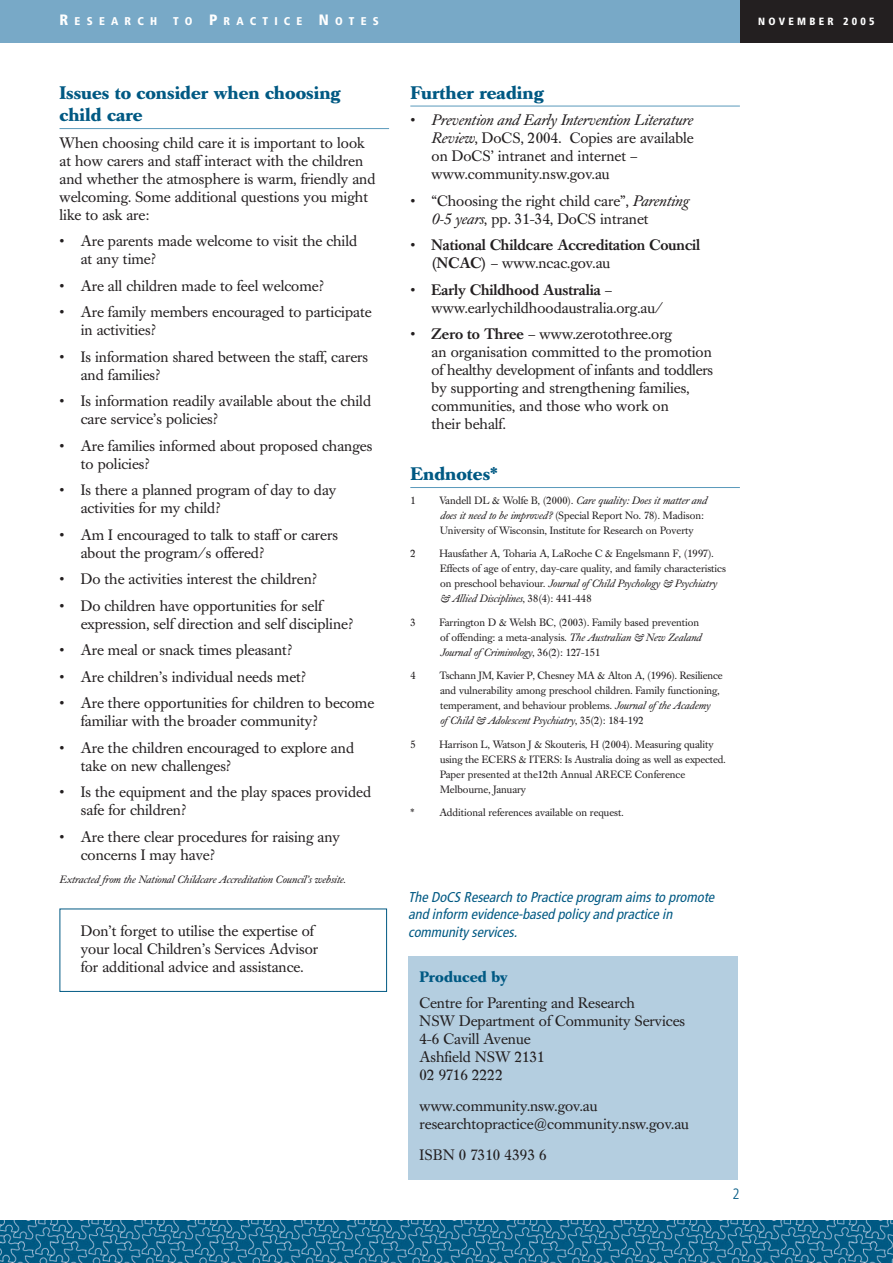
<style>
.page{position:relative;width:893px;height:1263px;background:#fff}
.page>*{position:absolute;margin:0;border:0;box-sizing:border-box;transform-origin:0 0}
.t1{font:700 18px/22.5px "Caslon Book BE";color:#005983}
.t2{font:15px/18px "Caslon Book BE";color:#231f20}
.t3{font:500 15px/18px "Caslon Book BE";color:#231f20}
.t4{font:15px "Caslon Book BE";letter-spacing:.02em;color:#231f20}
.t5{font:700 15px "Caslon Book BE";color:#005983}
.t6{font:300 condensed 15px "Frutiger";color:#005983}
.t7{font:italic condensed 14.25px/17.1px "Frutiger";color:#005983}
.t8{font:900 condensed 11.25px "Frutiger";letter-spacing:.555em;color:#fff}
.t9{font:10.5px/15px "Caslon Book BE";color:#231f20}
.t10{font:italic 10.5px "Caslon Book BE";color:#231f20}
.t11{font:900 condensed 10.5px "Frutiger";letter-spacing:.31em;color:#fff}
.s1{font-size:15px}
.s2{font-style:italic}
.s3{font-weight:400}
.s4{font-weight:500}
</style>
<div class="page">
<div style="left:740px;top:0;width:153px;height:43px;background:#231f20"></div>
<div style="left:0;top:0;width:740px;height:43px;background:#78a9c7"></div>
<hr style="left:60px;top:128px;width:329px;height:1px;background:#5a99bb">
<hr style="left:410px;top:106px;width:330px;height:1px;background:#5a99bb">
<hr style="left:410px;top:487px;width:330px;height:1px;background:#5a99bb">
<img style="left:0;top:1220px;width:893px;height:43px">
<div style="left:60px;top:908px;width:327px;height:84px;border:1px solid #005983"></div>
<div style="left:408px;top:956px;width:329px;height:223px;background:#b4cee0"></div>
<p class="t8" style="left:60px;top:17px;width:99px"><span class="s1">R</span>ESEARCH</p>
<p class="t8" style="left:173px;top:17px;width:207px">TO <span class="s1">P</span>RACTICE <span class="s1">N</span>OTES</p>
<p class="t1" style="left:60px;top:83px;width:283px">Issues to consider when choosing child care</p>
<p class="t2" style="left:60px;top:135px;width:317px">When choosing child care it is important to look at how carers and staff interact with the children and whether the atmosphere is warm, friendly and welcoming. Some additional questions you might like to ask are:</p>
<p class="t2" style="left:81px;top:234px;width:278px;text-indent:-21px">• Are parents made welcome to visit the child at any time?</p>
<p class="t2" style="left:60px;top:278px;width:266px">• Are all children made to feel welcome?</p>
<p class="t2" style="left:81px;top:305px;width:292px;text-indent:-21px">• Are family members encouraged to participate in activities?</p>
<p class="t2" style="left:81px;top:349px;width:289px;text-indent:-21px">• Is information shared between the staff, carers and families?</p>
<p class="t2" style="left:81px;top:394px;width:292px;text-indent:-21px">• Is information readily available about the child care service’s policies?</p>
<p class="t2" style="left:81px;top:438px;width:293px;text-indent:-21px">• Are families informed about proposed changes to policies?</p>
<p class="t2" style="left:81px;top:483px;width:257px;text-indent:-21px">• Is there a planned program of day to day activities for my child?</p>
<p class="t2" style="left:81px;top:527px;width:259px;text-indent:-21px">• Am I encouraged to talk to staff or carers about the program/s offered?</p>
<p class="t2" style="left:60px;top:572px;width:259px">• Do the activities interest the children?</p>
<p class="t2" style="left:81px;top:598px;width:274px;text-indent:-21px">• Do children have opportunities for self expression, self direction and self discipline?</p>
<p class="t2" style="left:60px;top:643px;width:234px">• Are meal or snack times pleasant?</p>
<p class="t2" style="left:60px;top:669px;width:248px">• Are children’s individual needs met?</p>
<p class="t2" style="left:81px;top:696px;width:295px;text-indent:-21px">• Are there opportunities for children to become familiar with the broader community?</p>
<p class="t2" style="left:81px;top:740px;width:275px;text-indent:-21px">• Are the children encouraged to explore and take on new challenges?</p>
<p class="t2" style="left:81px;top:785px;width:292px;text-indent:-21px">• Is the equipment and the play spaces provided safe for children?</p>
<p class="t2" style="left:81px;top:829px;width:261px;text-indent:-21px">• Are there clear procedures for raising any concerns I may have?</p>
<p class="t10" style="left:60px;top:876px;width:288px">Extracted from the National Childcare Accreditation Council’s website.</p>
<p class="t2" style="left:81px;top:924px;width:239px">Don’t forget to utilise the expertise of your local Children’s Services Advisor for additional advice and assistance.</p>
<p class="t1" style="left:410px;top:83px;width:135px">Further reading</p>
<p class="t2" style="left:432px;top:113px;width:264px;text-indent:-21px">• <span class="s2">Prevention and Early Intervention Literature Review</span>, DoCS, 2004. Copies are available on DoCS’ intranet and internet – www.community.nsw.gov.au</p>
<p class="t2" style="left:432px;top:193px;width:258px;text-indent:-21px">• “Choosing the right child care”, <span class="s2">Parenting<br>0-5 years</span>, pp. 31-34, DoCS intranet</p>
<p class="t3" style="left:432px;top:238px;width:270px;text-indent:-21px"><span class="s3">•</span> National Childcare Accreditation Council (NCAC) <span class="s3">– www.ncac.gov.au</span></p>
<p class="t2" style="left:432px;top:282px;width:233px;text-indent:-21px">• <span class="s4">Early Childhood Australia</span> – www.earlychildhoodaustralia.org.au/</p>
<p class="t2" style="left:432px;top:327px;width:283px;text-indent:-21px">• <span class="s4">Zero to Three</span> – www.zerotothree.org<br>an organisation committed to the promotion of healthy development of infants and toddlers by supporting and strengthening families, communities, and those who work on<br>their behalf.</p>
<p class="t1" style="left:410px;top:464px;width:89px">Endnotes*</p>
<p class="t9" style="left:410px;top:494px;width:7px">1</p>
<p class="t9" style="left:439px;top:494px;width:269px">Vandell DL &amp; Wolfe B, (2000). <span class="s2">Care quality: Does it matter and does it need to be improved?</span> (Special Report No. 78). Madison:<br>University of Wisconsin, Institute for Research on Poverty</p>
<p class="t9" style="left:410px;top:547px;width:7px">2</p>
<p class="t9" style="left:439px;top:547px;width:288px">Hausfather A, Toharia A, LaRoche C &amp; Engelsmann F, (1997).<br>Effects of age of entry, day-care quality, and family characteristics on preschool behaviour. <span class="s2">Journal ofChild Psychology &amp; Psychiatry &amp; Allied Disciplines</span>, 38(4): 441-448</p>
<p class="t9" style="left:410px;top:616px;width:7px">3</p>
<p class="t9" style="left:439px;top:616px;width:264px">Farrington D &amp; Welsh BC, (2003). Family based prevention of offending: a meta-analysis. <span class="s2">The Australian &amp; New Zealand<br>Journal ofCriminology</span>, 36(2): 127-151</p>
<p class="t9" style="left:410px;top:669px;width:7px">4</p>
<p class="t9" style="left:439px;top:669px;width:285px">Tschann JM, Kavier P, Chesney MA &amp; Alton A, (1996). Resilience and vulnerability among preschool children. Family functioning, temperament, and behaviour problems. <span class="s2">Journal ofthe Academy ofChild &amp; Adolescent Psychiatry</span>, 35(2): 184-192</p>
<p class="t9" style="left:410px;top:738px;width:7px">5</p>
<p class="t9" style="left:439px;top:738px;width:288px">Harrison L, Watson J &amp; Skouteris, H (2004). Measuring quality using the ECERS &amp; ITERS: Is Australia doing as well as expected.<br>Paper presented at the12th Annual ARECE Conference Melbourne, January</p>
<p class="t9" style="left:410px;top:806px;width:215px">* Additional references available on request.</p>
<p class="t11" style="left:758px;top:17px;width:118px">NOVEMBER 2005</p>
<p class="t7" style="left:408px;top:890px;width:310px">The DoCS Research to Practice program aimsto promote and inform evidence-based policy and practice in community services.</p>
<p class="t5" style="left:419px;top:970px;width:90px">Produced by</p>
<p class="t2" style="left:419px;top:995px;width:267px">Centre for Parenting and Research<br>NSW Department of Community Services<br>4-6 Cavill Avenue<br>Ashfield NSW 2131<br>02 9716 2222</p>
<p class="t2" style="left:419px;top:1098px;width:271px">www.community.nsw.gov.au researchtopractice@community.nsw.gov.au</p>
<p class="t4" style="left:419px;top:1148px;width:129px">ISBN 0 7310 4393 6</p>
<p class="t6" style="left:732px;top:1187px;width:9px">2</p>
</div>
